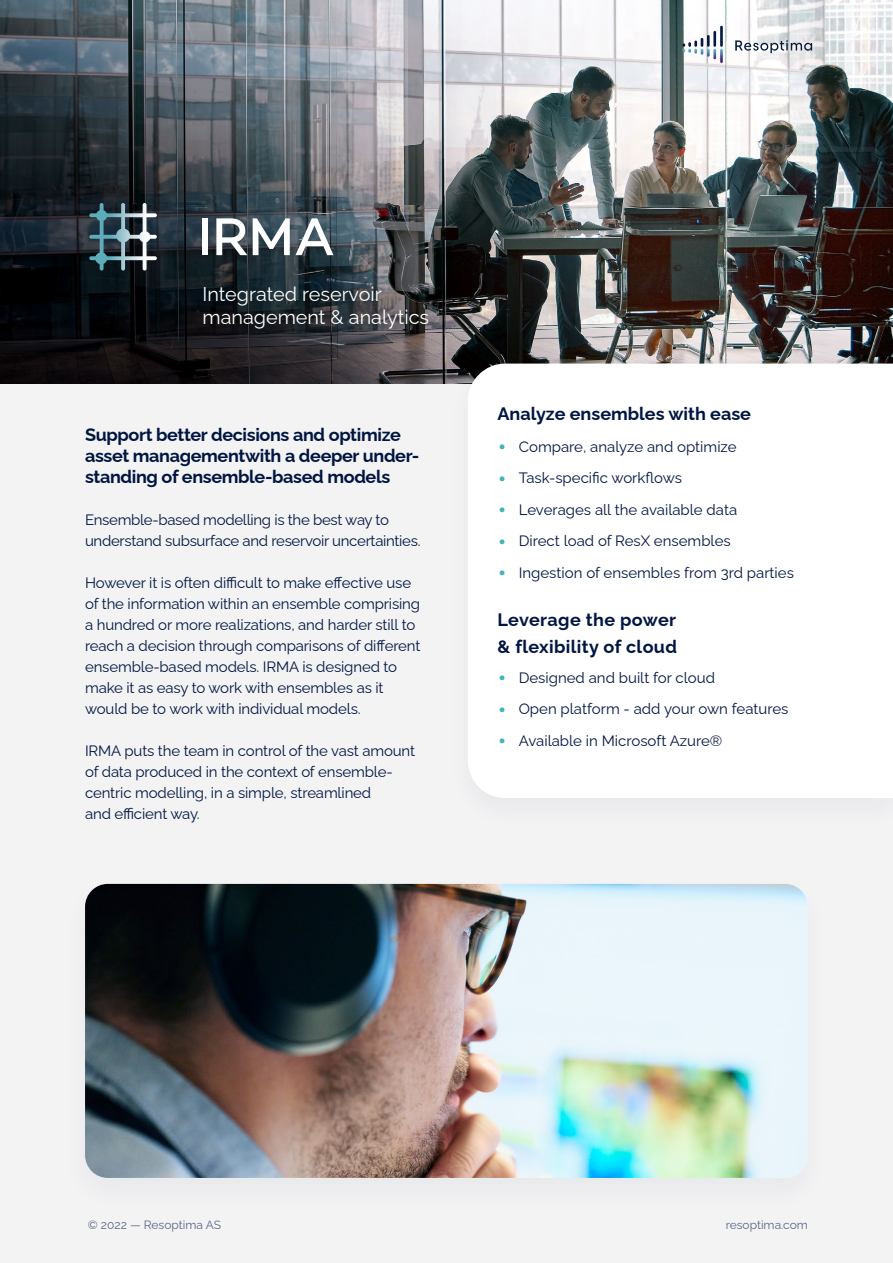
<style>
.page{position:relative;width:893px;height:1263px;background:#f3f3f4}
.page>*{position:absolute;margin:0;border:0;box-sizing:border-box;transform-origin:0 0}
.t1{font:19.8px/23.7px "Raleway";color:#fff}
.t2{font:700 18px/21px "Raleway";letter-spacing:-.02em;color:#001641}
.t3{font:700 18px/27px "Raleway";letter-spacing:.02em;color:#001641}
.t4{font:700 18px "Raleway";color:#001641}
.t5{font:15px/21px "Raleway";letter-spacing:-.01em;color:#001641}
.t6{font:12px "Raleway";color:#596784}
.s1{font-size:27px;color:#42b4b6}
</style>
<div class="page">
<img style="left:0;top:0;width:893px;height:383px">
<img style="left:85px;top:884px;width:723px;height:294px">
<svg style="left:720px;top:49px;width:3px;height:14px"></svg>
<svg style="left:682px;top:35px;width:34px;height:24px"></svg>
<hr style="left:713px;top:31px;width:3px;height:16px;background:#051b3e">
<hr style="left:720px;top:26px;width:3px;height:21px;background:#051b3e">
<svg style="left:735px;top:40px;width:77px;height:13px"></svg>
<svg style="left:89px;top:203px;width:68px;height:68px;background:#465a63"></svg>
<div style="left:202px;top:218px;width:6px;height:37px;background:#fff"></div>
<svg style="left:216px;top:218px;width:31px;height:37px"></svg>
<svg style="left:253px;top:218px;width:80px;height:37px"></svg>
<div style="left:445px;top:353px;width:448px;height:480px;background:#001641;opacity:.05"></div>
<div style="left:468px;top:364px;width:425px;height:434px;background:#fff"></div>
<h1 class="t1" style="left:202px;top:279px;width:228px">Integrated reservoir management &amp; analytics</h1>
<p class="t2" style="left:85px;top:422px;width:336px">Support better decisions and optimize asset managementwith a deeper under&shy;standing of ensemble-based models</p>
<p class="t5" style="left:85px;top:508px;width:337px">Ensemble-based modelling is the best way to understand subsurface and reservoir uncertainties.</p>
<p class="t5" style="left:85px;top:571px;width:337px">However it is often difficult to make effective use of the information within an ensemble comprising a hundred or more realizations, and harder still to reach a decision through comparisons of different ensemble-based models. IRMA is designed to make it as easy to work with ensembles as it would be to work with individual models.</p>
<p class="t5" style="left:85px;top:739px;width:332px">IRMA puts the team in control of the vast amount of data produced in the context of ensemble&shy;centric modelling, in a simple, streamlined<br>and efficient way.</p>
<p class="t4" style="left:497px;top:399px;width:255px">Analyze ensembles with ease</p>
<p class="t5" style="left:497px;top:434px;width:241px"><span class="s1">•</span> Compare, analyze and optimize</p>
<p class="t5" style="left:497px;top:466px;width:186px"><span class="s1">•</span> Task-specific workflows</p>
<p class="t5" style="left:497px;top:497px;width:241px"><span class="s1">•</span> Leverages all the available data</p>
<p class="t5" style="left:497px;top:529px;width:235px"><span class="s1">•</span> Direct load of ResX ensembles</p>
<p class="t5" style="left:497px;top:560px;width:298px"><span class="s1">•</span> Ingestion of ensembles from 3rd parties</p>
<p class="t3" style="left:497px;top:604px;width:181px">Leverage the power &amp; flexibility of cloud</p>
<p class="t5" style="left:497px;top:665px;width:219px"><span class="s1">•</span> Designed and built for cloud</p>
<p class="t5" style="left:497px;top:697px;width:292px"><span class="s1">•</span> Open platform - add your own features</p>
<p class="t5" style="left:497px;top:728px;width:226px"><span class="s1">•</span> Available in Microsoft Azure®</p>
<p class="t6" style="left:88px;top:1215px;width:135px">© 2022 — Resoptima AS</p>
<p class="t6" style="left:726px;top:1215px;width:84px">resoptima.com</p>
</div>
